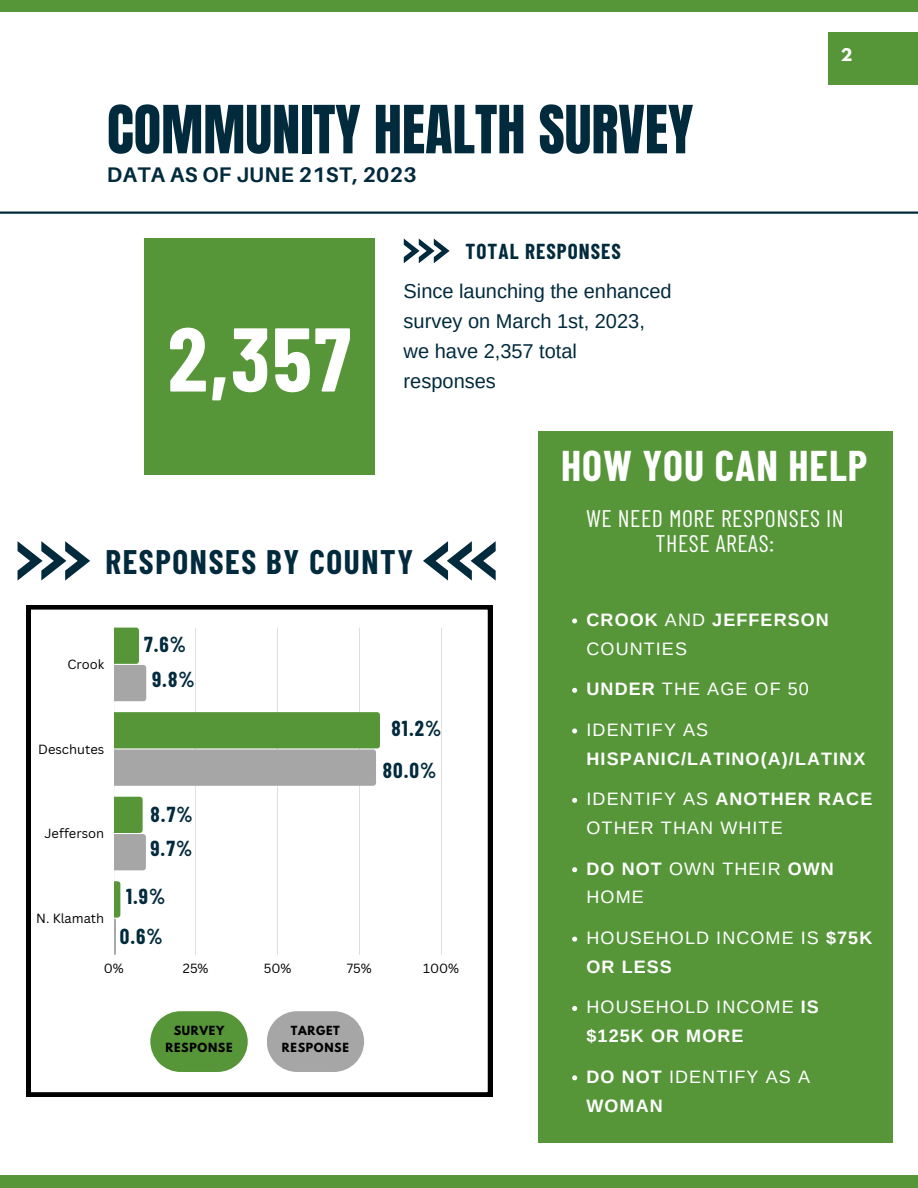
<style>
.page{position:relative;width:918px;height:1188px;background:#fff}
.page>*{position:absolute;margin:0;border:0;box-sizing:border-box;transform-origin:0 0}
.t1{font:700 90.3px "Barlow Condensed";color:#fff}
.t2{font:56.4px "Anton";color:#022a3d}
.t3{font:700 42px "Barlow Condensed";letter-spacing:.025em;color:#fff}
.t4{font:700 33.3px "Barlow Condensed";letter-spacing:.05em;color:#022a3d}
.t5{font:24px/24.8px "Barlow Condensed";letter-spacing:.025em;color:#fff;text-align:center}
.t6{font:700 21.15px "Barlow Condensed";letter-spacing:.05em;color:#022a3d}
.t7{font:700 21.15px "Aileron";letter-spacing:.015em;color:#022a3d}
.t8{font:19.95px/30px "Arimo";color:#022a3d}
.t9{font:18px/28.8px "Arimo";letter-spacing:.06em;color:#fff}
.t10{font:700 18px/28.8px "Arimo";letter-spacing:.06em;color:#fff}
.t11{font:700 15.45px "League Spartan";color:#fff}
.t12{font:12.9px "Canva Sans";color:#000}
.t13{font:700 11.1px/16.8px "League Spartan";letter-spacing:.06em;color:#000;text-align:center}
.s1{font-weight:400}
.s2{font-weight:700}
</style>
<div class="page">
<div style="left:144px;top:239px;width:230px;height:236px;background:#569639"></div>
<div style="left:0;top:0;width:918px;height:12px;background:#569639"></div>
<div style="left:0;top:1175px;width:918px;height:13px;background:#569639"></div>
<svg style="left:404px;top:239px;width:46px;height:24px"></svg>
<div style="left:828px;top:32px;width:90px;height:52px;background:#569639"></div>
<svg style="left:18px;top:541px;width:72px;height:40px"></svg>
<svg style="left:423px;top:541px;width:73px;height:40px"></svg>
<hr style="left:0;top:212px;width:918px;height:2px;background:#022a3d">
<svg style="left:26px;top:605px;width:466px;height:492px"></svg>
<svg style="left:114px;top:628px;width:328px;height:327px"></svg>
<svg style="left:136px;top:628px;width:10px;height:73px"></svg>
<svg style="left:373px;top:712px;width:7px;height:74px"></svg>
<svg style="left:140px;top:797px;width:6px;height:73px"></svg>
<svg style="left:114px;top:881px;width:6px;height:74px"></svg>
<svg style="left:150px;top:1011px;width:98px;height:60px;background:#6da454"></svg>
<svg style="left:267px;top:1011px;width:97px;height:60px;background:#b1b1b1"></svg>
<div style="left:538px;top:431px;width:354px;height:711px;background:#569639"></div>
<svg style="left:572px;top:618px;width:5px;height:5px"></svg>
<svg style="left:572px;top:688px;width:5px;height:5px"></svg>
<svg style="left:572px;top:728px;width:5px;height:5px"></svg>
<svg style="left:572px;top:798px;width:5px;height:5px"></svg>
<svg style="left:572px;top:867px;width:5px;height:5px"></svg>
<svg style="left:572px;top:937px;width:5px;height:5px"></svg>
<svg style="left:572px;top:1006px;width:5px;height:5px"></svg>
<svg style="left:572px;top:1075px;width:5px;height:5px"></svg>
<p class="t2" style="left:107px;top:89px;width:588px">COMMUNITY HEALTH SURVEY</p>
<p class="t7" style="left:107px;top:161px;width:311px">DATA AS OF JUNE 21ST, 2023</p>
<p class="t1" style="left:168px;top:301px;width:185px">2,357</p>
<p class="t6" style="left:465px;top:238px;width:157px">TOTAL RESPONSES</p>
<p class="t8" style="left:404px;top:276px;width:270px">Since launching the enhanced survey on March 1st, 2023, we have 2,357 total responses</p>
<p class="t11" style="left:841px;top:47px;width:13px">2</p>
<p class="t4" style="left:105px;top:541px;width:310px">RESPONSES BY COUNTY</p>
<p class="t12" style="left:67px;top:655px;width:38px">Crook</p>
<p class="t6" style="left:144px;top:631px;width:44px">7.6%</p>
<p class="t6" style="left:152px;top:666px;width:44px">9.8%</p>
<p class="t12" style="left:38px;top:740px;width:67px">Deschutes</p>
<p class="t12" style="left:44px;top:824px;width:61px">Jefferson</p>
<p class="t12" style="left:36px;top:909px;width:69px">N. Klamath</p>
<p class="t6" style="left:151px;top:801px;width:44px">8.7%</p>
<p class="t6" style="left:150px;top:835px;width:43px">9.7%</p>
<p class="t6" style="left:126px;top:883px;width:41px">1.9%</p>
<p class="t6" style="left:120px;top:923px;width:45px">0.6%</p>
<p class="t6" style="left:392px;top:715px;width:51px">81.2%</p>
<p class="t6" style="left:383px;top:757px;width:55px">80.0%</p>
<p class="t12" style="left:104px;top:960px;width:22px">0%</p>
<p class="t12" style="left:183px;top:960px;width:27px">25%</p>
<p class="t12" style="left:264px;top:960px;width:29px">50%</p>
<p class="t12" style="left:347px;top:960px;width:26px">75%</p>
<p class="t12" style="left:423px;top:960px;width:37px">100%</p>
<p class="t13" style="left:166px;top:1023px;width:69px">SURVEY<br>RESPONSE</p>
<p class="t13" style="left:282px;top:1023px;width:69px">TARGET<br>RESPONSE</p>
<p class="t3" style="left:561px;top:439px;width:308px">HOW YOU CAN HELP</p>
<p class="t5" style="left:586px;top:505px;width:259px">WE NEED MORE RESPONSES IN<br>THESE AREAS:</p>
<p class="t10" style="left:587px;top:605px;width:244px">CROOK <span class="s1">AND</span> JEFFERSON<br><span class="s1">COUNTIES</span></p>
<p class="t9" style="left:587px;top:675px;width:224px"><span class="s2">UNDER</span> THE AGE OF 50</p>
<p class="t10" style="left:587px;top:715px;width:280px"><span class="s1">IDENTIFY AS<br></span>HISPANIC/LATINO(A)/LATINX</p>
<p class="t9" style="left:587px;top:785px;width:287px">IDENTIFY AS <span class="s2">ANOTHER RACE<br></span>OTHER THAN WHITE</p>
<p class="t9" style="left:587px;top:854px;width:249px"><span class="s2">DO NOT</span> OWN THEIR <span class="s2">OWN<br></span>HOME</p>
<p class="t9" style="left:587px;top:923px;width:287px">HOUSEHOLD INCOME IS <span class="s2">$75K<br>OR LESS</span></p>
<p class="t9" style="left:587px;top:993px;width:234px">HOUSEHOLD INCOME <span class="s2">IS $125K OR MORE</span></p>
<p class="t9" style="left:587px;top:1062px;width:225px"><span class="s2">DO NOT</span> IDENTIFY AS A<br><span class="s2">WOMAN</span></p>
</div>
